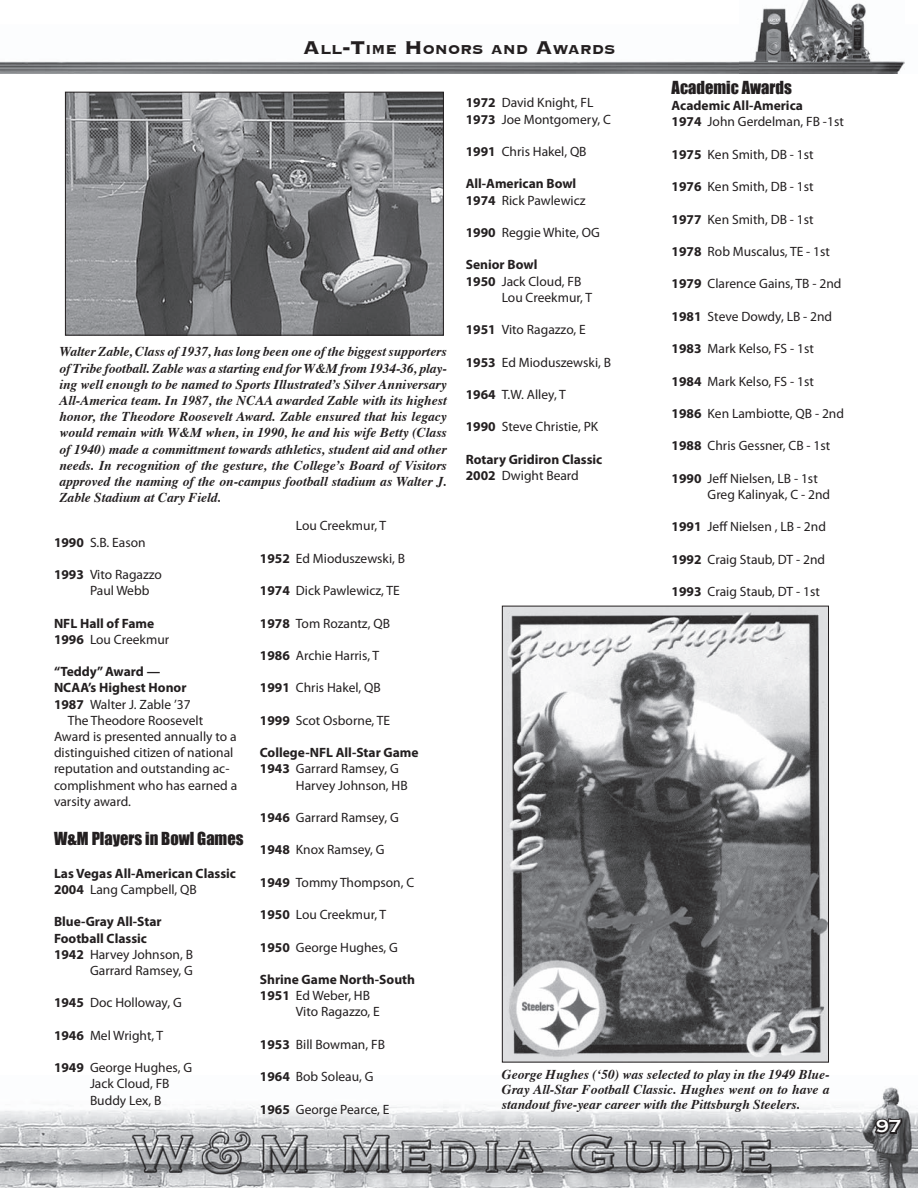
<style>
.page{position:relative;width:918px;height:1188px;background:#fff}
.page>*{position:absolute;margin:0;border:0;box-sizing:border-box;transform-origin:0 0}
.t1{font:700 18px "Copperplate Gothic";color:#fff}
.t2{font:700 16.8px "Copperplate";color:#231f20}
.t3{font:16.5px "Impact";color:#231f20}
.t4{font:13.5px/16.2px "Myriad Pro";color:#231f20}
.t5{font:italic 700 13.5px/16.2px "Times";color:#231f20;text-align:justify}
.t6{font:700 13.5px/16.2px "Myriad Pro";color:#231f20}
.s1{font-size:24px}
.s2{font-weight:700}
.s3{font-weight:400}
</style>
<div class="page">
<img style="left:0;top:1087px;width:918px;height:101px">
<img style="left:760px;top:0;width:106px;height:24px">
<img style="left:0;top:24px;width:905px;height:50px">
<svg style="left:873px;top:1116px;width:32px;height:20px"></svg>
<img style="left:504px;top:608px;width:323px;height:452px">
<div style="left:502px;top:606px;width:327px;height:456px;border:1px solid #231f20"></div>
<img style="left:67px;top:94px;width:375px;height:240px">
<div style="left:65px;top:92px;width:379px;height:244px;border:1px solid #231f20"></div>
<p class="t2" style="left:303px;top:39px;width:314px"><span class="s1">A</span>LL<span class="s1">-T</span>IME <span class="s1">H</span>ONORS AND <span class="s1">A</span>WARDS</p>
<p class="t5" style="left:59px;top:344px;width:389px">Walter Zable, Class of 1937, has long been one of the biggest supporters of Tribe football. Zable was a starting end for W&amp;M from 1934-36, play&shy;ing well enough to be named to Sports Illustratedʼs Silver Anniversary All-America team. In 1987, the NCAA awarded Zable with its highest honor, the Theodore Roosevelt Award. Zable ensured that his legacy would remain with W&amp;M when, in 1990, he and his wife Betty (Class of 1940) made a committment towards athletics, student aid and other needs. In recognition of the gesture, the Collegeʼs Board of Visitors approved the naming of the on-campus football stadium as Walter J.<br>Zable Stadium at Cary Field.</p>
<p class="t4" style="left:54px;top:534px;width:93px"><span class="s2">1990</span> S.B. Eason</p>
<p class="t4" style="left:90px;top:567px;width:73px;text-indent:-36px"><span class="s2">1993</span> Vito Ragazzo<br>Paul Webb</p>
<p class="t6" style="left:54px;top:615px;width:117px">NFL Hall of Fame<br>1996 <span class="s3">Lou Creekmur</span></p>
<p class="t6" style="left:54px;top:664px;width:108px">“Teddy” Award —</p>
<p class="t6" style="left:54px;top:680px;width:134px">NCAA’s Highest Honor</p>
<p class="t4" style="left:54px;top:696px;width:138px"><span class="s2">1987</span> Walter J. Zable ’37</p>
<p class="t4" style="left:68px;top:713px;width:137px">The Theodore Roosevelt</p>
<p class="t4" style="left:54px;top:729px;width:184px">Award is presented annually to a</p>
<p class="t4" style="left:54px;top:745px;width:181px">distinguished citizen of national</p>
<p class="t4" style="left:54px;top:761px;width:177px">reputation and outstanding ac-</p>
<p class="t4" style="left:54px;top:777px;width:185px">complishment who has earned a</p>
<p class="t4" style="left:54px;top:794px;width:79px">varsity award.</p>
<p class="t3" style="left:54px;top:829px;width:191px">W&amp;M Players in Bowl Games</p>
<p class="t6" style="left:54px;top:865px;width:184px">Las Vegas All-American Classic<br>2004 <span class="s3">Lang Campbell, QB</span></p>
<p class="t6" style="left:54px;top:914px;width:109px">Blue-Gray All-Star</p>
<p class="t6" style="left:54px;top:930px;width:95px">Football Classic</p>
<p class="t4" style="left:54px;top:947px;width:141px"><span class="s2">1942</span> Harvey Johnson, B</p>
<p class="t4" style="left:90px;top:963px;width:104px">Garrard Ramsey, G</p>
<p class="t4" style="left:54px;top:995px;width:129px"><span class="s2">1945</span> Doc Holloway, G</p>
<p class="t4" style="left:54px;top:1028px;width:111px"><span class="s2">1946</span> Mel Wright, T</p>
<p class="t4" style="left:90px;top:1060px;width:104px;text-indent:-36px"><span class="s2">1949</span> George Hughes, G<br>Jack Cloud, FB<br>Buddy Lex, B</p>
<p class="t4" style="left:296px;top:518px;width:92px">Lou Creekmur, T</p>
<p class="t4" style="left:260px;top:551px;width:147px"><span class="s2">1952</span> Ed Mioduszewski, B</p>
<p class="t4" style="left:260px;top:583px;width:141px"><span class="s2">1974</span> Dick Pawlewicz, TE</p>
<p class="t4" style="left:260px;top:615px;width:132px"><span class="s2">1978</span> Tom Rozantz, QB</p>
<p class="t4" style="left:260px;top:648px;width:121px"><span class="s2">1986</span> Archie Harris, T</p>
<p class="t4" style="left:260px;top:680px;width:122px"><span class="s2">1991</span> Chris Hakel, QB</p>
<p class="t4" style="left:260px;top:713px;width:132px"><span class="s2">1999</span> Scot Osborne, TE</p>
<p class="t6" style="left:260px;top:745px;width:160px">College-NFL All-Star Game<br>1943 <span class="s3">Garrard Ramsey, G</span></p>
<p class="t4" style="left:296px;top:777px;width:113px">Harvey Johnson, HB</p>
<p class="t4" style="left:260px;top:810px;width:140px"><span class="s2">1946</span> Garrard Ramsey, G</p>
<p class="t4" style="left:260px;top:842px;width:126px"><span class="s2">1948</span> Knox Ramsey, G</p>
<p class="t4" style="left:260px;top:875px;width:156px"><span class="s2">1949</span> Tommy Thompson, C</p>
<p class="t4" style="left:260px;top:907px;width:128px"><span class="s2">1950</span> Lou Creekmur, T</p>
<p class="t4" style="left:260px;top:939px;width:140px"><span class="s2">1950</span> George Hughes, G</p>
<p class="t6" style="left:260px;top:972px;width:157px">Shrine Game North-South</p>
<p class="t4" style="left:260px;top:988px;width:112px"><span class="s2">1951</span> Ed Weber, HB</p>
<p class="t4" style="left:296px;top:1004px;width:85px">Vito Ragazzo, E</p>
<p class="t4" style="left:260px;top:1037px;width:127px"><span class="s2">1953</span> Bill Bowman, FB</p>
<p class="t4" style="left:260px;top:1069px;width:115px"><span class="s2">1964</span> Bob Soleau, G</p>
<p class="t4" style="left:260px;top:1101px;width:131px"><span class="s2">1965</span> George Pearce, E</p>
<p class="t4" style="left:466px;top:95px;width:147px"><span class="s2">1972</span> David Knight, FL<br><span class="s2">1973</span> Joe Montgomery, C</p>
<p class="t4" style="left:466px;top:144px;width:122px"><span class="s2">1991</span> Chris Hakel, QB</p>
<p class="t6" style="left:466px;top:176px;width:121px">All-American Bowl<br>1974 <span class="s3">Rick Pawlewicz</span></p>
<p class="t4" style="left:466px;top:225px;width:136px"><span class="s2">1990</span> Reggie White, OG</p>
<p class="t6" style="left:466px;top:257px;width:73px">Senior Bowl</p>
<p class="t4" style="left:466px;top:273px;width:117px"><span class="s2">1950</span> Jack Cloud, FB</p>
<p class="t4" style="left:502px;top:289px;width:92px">Lou Creekmur, T</p>
<p class="t4" style="left:466px;top:322px;width:121px"><span class="s2">1951</span> Vito Ragazzo, E</p>
<p class="t4" style="left:466px;top:354px;width:147px"><span class="s2">1953</span> Ed Mioduszewski, B</p>
<p class="t4" style="left:466px;top:387px;width:102px"><span class="s2">1964</span> T.W. Alley, T</p>
<p class="t4" style="left:466px;top:419px;width:134px"><span class="s2">1990</span> Steve Christie, PK</p>
<p class="t6" style="left:466px;top:451px;width:138px">Rotary Gridiron Classic<br>2002 <span class="s3">Dwight Beard</span></p>
<p class="t3" style="left:672px;top:77px;width:122px">Academic Awards</p>
<p class="t6" style="left:672px;top:98px;width:174px">Academic All-America<br>1974 <span class="s3">John Gerdelman, FB -1st</span></p>
<p class="t4" style="left:672px;top:146px;width:144px"><span class="s2">1975</span> Ken Smith, DB - 1st</p>
<p class="t4" style="left:672px;top:179px;width:144px"><span class="s2">1976</span> Ken Smith, DB - 1st</p>
<p class="t4" style="left:672px;top:211px;width:144px"><span class="s2">1977</span> Ken Smith, DB - 1st</p>
<p class="t4" style="left:672px;top:244px;width:160px"><span class="s2">1978</span> Rob Muscalus, TE - 1st</p>
<p class="t4" style="left:672px;top:276px;width:171px"><span class="s2">1979</span> Clarence Gains, TB - 2nd</p>
<p class="t4" style="left:672px;top:308px;width:162px"><span class="s2">1981</span> Steve Dowdy, LB - 2nd</p>
<p class="t4" style="left:672px;top:341px;width:144px"><span class="s2">1983</span> Mark Kelso, FS - 1st</p>
<p class="t4" style="left:672px;top:373px;width:144px"><span class="s2">1984</span> Mark Kelso, FS - 1st</p>
<p class="t4" style="left:672px;top:406px;width:174px"><span class="s2">1986</span> Ken Lambiotte, QB - 2nd</p>
<p class="t4" style="left:672px;top:438px;width:160px"><span class="s2">1988</span> Chris Gessner, CB - 1st</p>
<p class="t4" style="left:708px;top:470px;width:124px;text-indent:-36px"><span class="s2">1990</span> Jeff Nielsen, LB - 1st<br>Greg Kalinyak, C - 2nd</p>
<p class="t4" style="left:672px;top:519px;width:156px"><span class="s2">1991</span> Jeff Nielsen , LB - 2nd</p>
<p class="t4" style="left:672px;top:551px;width:155px"><span class="s2">1992</span> Craig Staub, DT - 2nd</p>
<p class="t4" style="left:672px;top:584px;width:150px"><span class="s2">1993</span> Craig Staub, DT - 1st</p>
<p class="t5" style="left:502px;top:1067px;width:329px;line-height:15px">George Hughes (ʻ50) was selected to play in the 1949 Blue-Gray All-Star Football Classic. Hughes went on to have a standout five-year career with the Pittsburgh Steelers.</p>
<h1 class="t1" style="left:876px;top:1117px;width:27px">97</h1>
</div>
